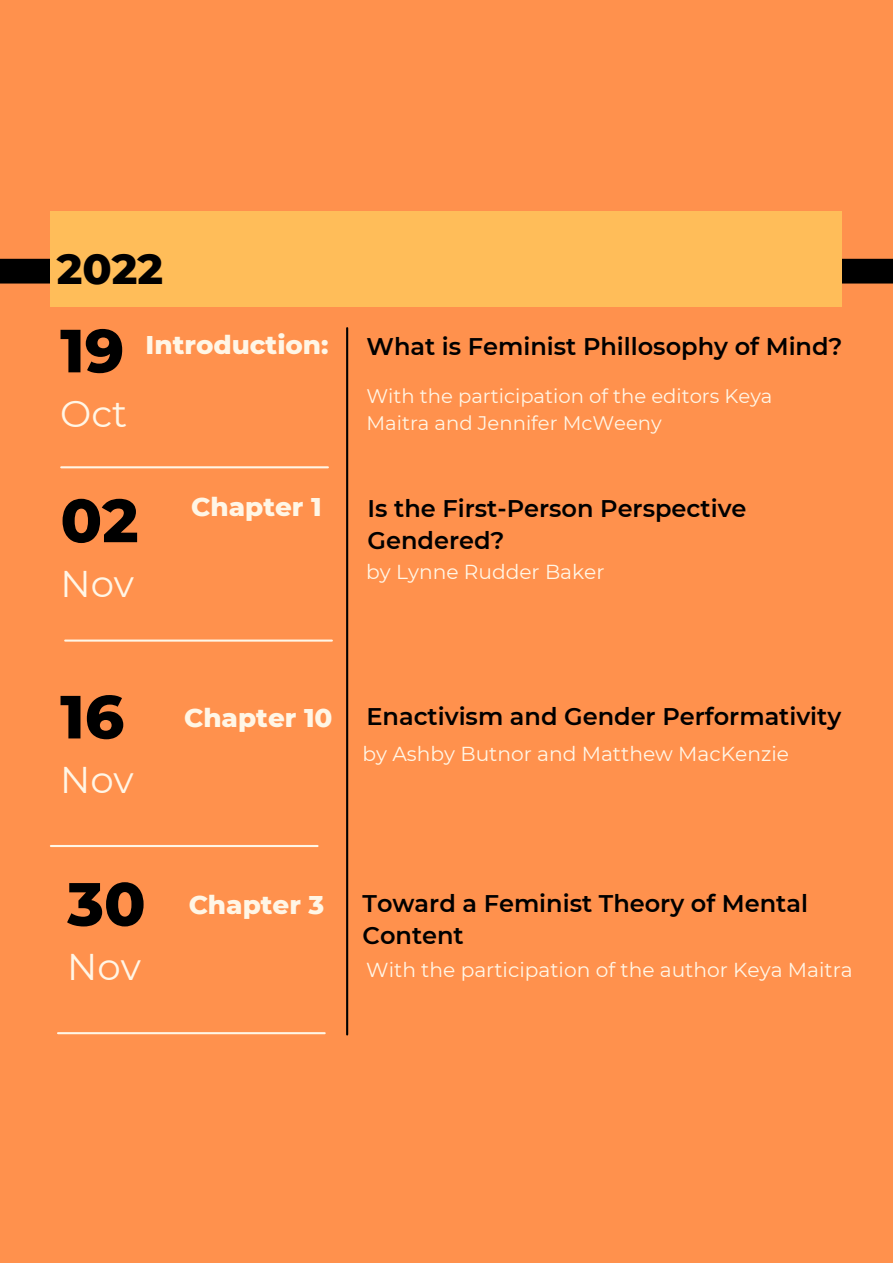
<style>
.page{position:relative;width:893px;height:1264px;background:#fff}
.page>*{position:absolute;margin:0;border:0;box-sizing:border-box;transform-origin:0 0}
.t1{font:800 60.75px "Montserrat";color:#000}
.t2{font:800 42.75px "Montserrat";color:#000}
.t3{font:37.2px "Montserrat";color:#fff6e6}
.t4{font:800 26.25px "Montserrat";color:#fff6e6}
.t5{font:600 24px/32.5px "Montserrat";color:#000}
.t6{font:20.25px "Montserrat";color:#fff6e6}
.t7{font:19.65px/27.3px "Montserrat";color:#fff6e6}
</style>
<div class="page">
<div style="left:0;top:0;width:892px;height:1262px;background:#ff914d"></div>
<hr style="left:61px;top:466px;width:267px;height:2px;background:#fff6e6">
<hr style="left:65px;top:639px;width:267px;height:2px;background:#fff6e6">
<hr style="left:346px;top:328px;width:2px;height:706px;background:#000">
<hr style="left:51px;top:845px;width:266px;height:2px;background:#fff6e6">
<hr style="left:58px;top:1032px;width:266px;height:2px;background:#fff6e6">
<div style="left:0;top:259px;width:892px;height:24px;background:#000"></div>
<div style="left:50px;top:211px;width:791px;height:96px;background:#ffbd59"></div>
<h2 class="t2" style="left:57px;top:242px;width:108px">2022</h2>
<h1 class="t1" style="left:60px;top:313px;width:66px">19</h1>
<h3 class="t3" style="left:60px;top:391px;width:69px">Oct</h3>
<p class="t4" style="left:146px;top:328px;width:184px">Introduction:</p>
<h1 class="t1" style="left:60px;top:483px;width:80px">02</h1>
<h3 class="t3" style="left:60px;top:561px;width:75px">Nov</h3>
<p class="t4" style="left:191px;top:491px;width:132px">Chapter 1</p>
<p class="t5" style="left:366px;top:330px;width:477px">What is Feminist Phillosophy of Mind?</p>
<p class="t7" style="left:366px;top:382px;width:407px">With the participation of the editors Keya<br>Maitra and Jennifer McWeeny</p>
<p class="t5" style="left:367px;top:492px;width:380px">Is the First-Person Perspective<br>Gendered?</p>
<p class="t6" style="left:366px;top:560px;width:240px">by Lynne Rudder Baker</p>
<h1 class="t1" style="left:60px;top:679px;width:66px">16</h1>
<h3 class="t3" style="left:60px;top:757px;width:75px">Nov</h3>
<h1 class="t1" style="left:67px;top:866px;width:80px">30</h1>
<h3 class="t3" style="left:67px;top:944px;width:75px">Nov</h3>
<p class="t4" style="left:184px;top:701px;width:150px">Chapter 10</p>
<p class="t5" style="left:366px;top:699px;width:476px">Enactivism and Gender Performativity</p>
<p class="t6" style="left:362px;top:741px;width:428px">by Ashby Butnor and Matthew MacKenzie</p>
<p class="t4" style="left:189px;top:888px;width:137px">Chapter 3</p>
<p class="t5" style="left:362px;top:886px;width:447px">Toward a Feminist Theory of Mental<br>Content</p>
<p class="t6" style="left:366px;top:957px;width:488px">With the participation of the author Keya Maitra</p>
</div>
